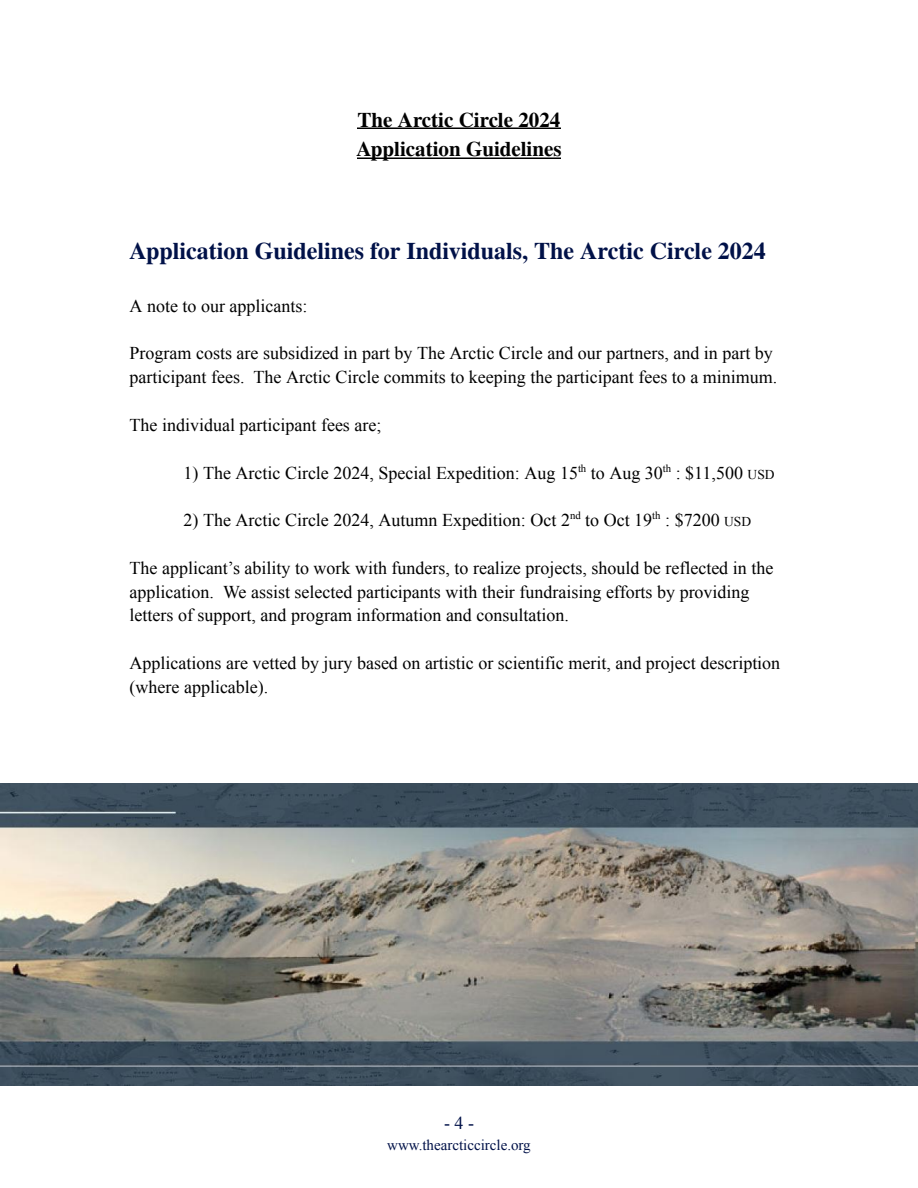
<style>
.page{position:relative;width:918px;height:1188px;background:#fff}
.page>*{position:absolute;margin:0;border:0;box-sizing:border-box;transform-origin:0 0}
.t1{font:700 24px "Times LT Pro";color:#001148}
.t2{font:700 21px/29px "Times LT Pro";color:#000}
.t3{font:18px/23.9px "Times New Roman";color:#000}
.t4{font:18px "Times New Roman";color:#001148}
.t5{font:15px "Times New Roman";color:#001148}
.s1{font-size:13.5px}
</style>
<div class="page">
<hr style="left:357px;top:128px;width:204px;height:1px;background:#000">
<hr style="left:357px;top:158px;width:204px;height:1px;background:#000">
<img style="left:0;top:784px;width:918px;height:301px">
<p class="t2" style="left:356px;top:108px;width:207px">The Arctic Circle 2024<br>Application Guidelines</p>
<p class="t1" style="left:130px;top:243px;width:638px">Application Guidelines for Individuals, The Arctic Circle 2024</p>
<p class="t3" style="left:130px;top:294px;width:179px">A note to our applicants:</p>
<p class="t3" style="left:130px;top:341px;width:649px">Program costs are subsidized in part by The Arctic Circle and our partners, and in part by participant fees. The Arctic Circle commits to keeping the participant fees to a minimum.</p>
<p class="t3" style="left:130px;top:413px;width:253px">The individual participant fees are;</p>
<p class="t3" style="left:184px;top:461px;width:593px">1) The Arctic Circle 2024, Special Expedition: Aug 15<sup>th</sup> to Aug 30<sup>th</sup> : $11,500 <span class="s1">USD</span></p>
<p class="t3" style="left:184px;top:508px;width:569px">2) The Arctic Circle 2024, Autumn Expedition: Oct 2<sup>nd</sup> to Oct 19<sup>th</sup> : $7200 <span class="s1">USD</span></p>
<p class="t3" style="left:130px;top:556px;width:645px">The applicant’s ability to work with funders, to realize projects, should be reflected in the application. We assist selected participants with their fundraising efforts by providing letters of support, and program information and consultation.</p>
<p class="t3" style="left:130px;top:651px;width:652px">Applications are vetted by jury based on artistic or scientific merit, and project description (where applicable).</p>
<p class="t4" style="left:444px;top:1113px;width:31px">-4-</p>
<p class="t5" style="left:387px;top:1136px;width:145px">www.thearcticcircle.org</p>
</div>
